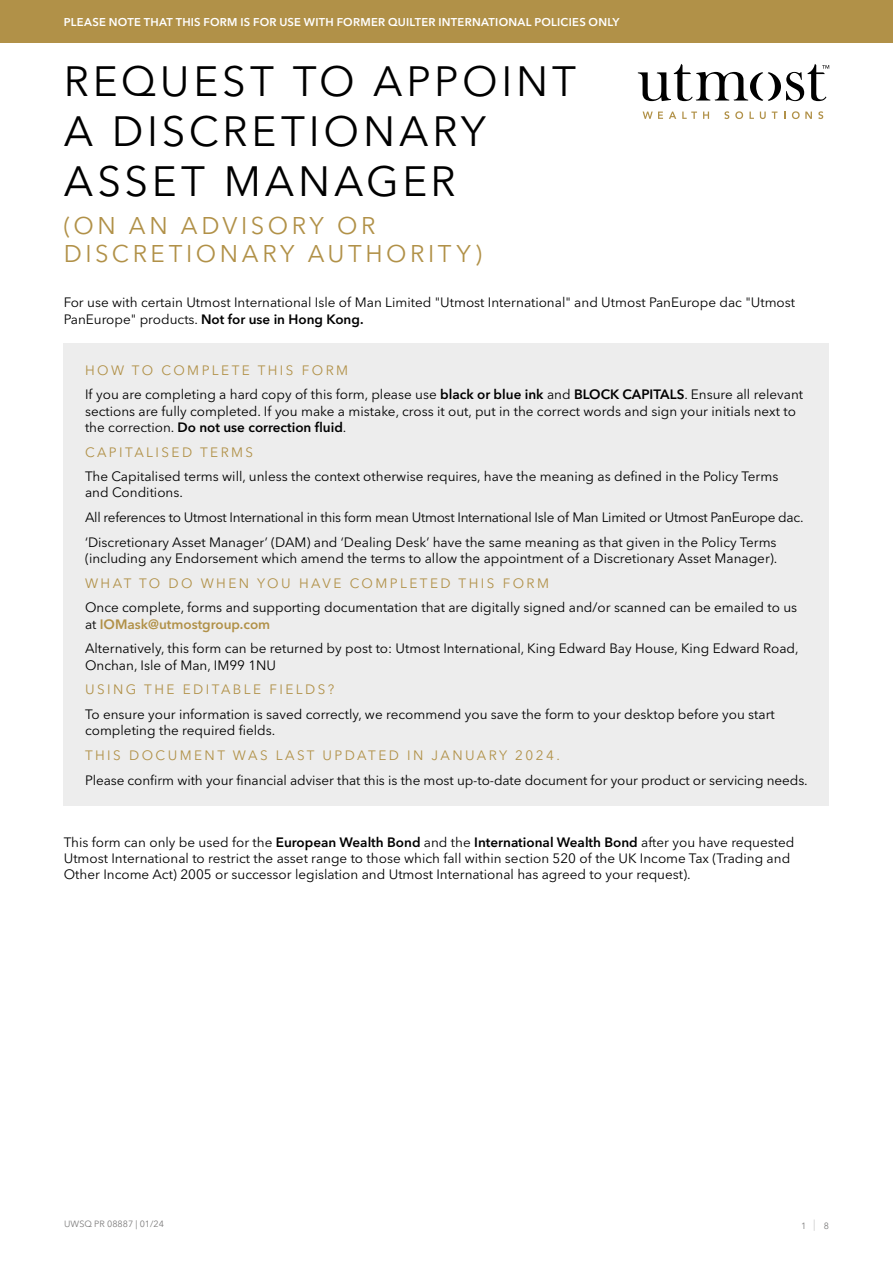
<style>
.page{position:relative;width:893px;height:1263px;background:#fff}
.page>*{position:absolute;margin:0;border:0;box-sizing:border-box;transform-origin:0 0}
.t1{font:42px/50.4px "Avenir Next LT Pro";letter-spacing:.09em;color:#000}
.t2{font:24px/28.8px "Avenir Next LT Pro";letter-spacing:.15em;color:#b19148}
.t3{font:13.5px/16.2px "Avenir Next LT Pro";color:#000}
.t4{font:13.5px/24.8px "Avenir Next LT Pro";letter-spacing:-.02em;color:#000}
.t5{font:13.5px "Avenir Next LT Pro";letter-spacing:.18em;color:#b19148}
.t6{font:600 11.25px "Avenir Next LT Pro";letter-spacing:.02em;color:#fff}
.t7{font:9px "Avenir Next LT Pro";color:#7c7b7b}
.s1{font-weight:600}
.s2{color:#b19148}
.s3{font-weight:600;color:#b19148}
.s4{font-weight:200;font-size:11.25px}
</style>
<div class="page">
<svg style="left:638px;top:64px;width:191px;height:37px"></svg>
<svg style="left:643px;top:112px;width:20px;height:7px"></svg>
<svg style="left:669px;top:112px;width:7px;height:7px"></svg>
<svg style="left:682px;top:112px;width:15px;height:7px"></svg>
<svg style="left:703px;top:112px;width:6px;height:7px"></svg>
<svg style="left:724px;top:111px;width:5px;height:8px"></svg>
<svg style="left:735px;top:111px;width:8px;height:8px"></svg>
<svg style="left:749px;top:112px;width:5px;height:7px"></svg>
<svg style="left:760px;top:112px;width:6px;height:7px"></svg>
<svg style="left:772px;top:112px;width:5px;height:7px"></svg>
<svg style="left:792px;top:111px;width:20px;height:8px"></svg>
<svg style="left:818px;top:111px;width:5px;height:8px"></svg>
<div style="left:64px;top:343px;width:765px;height:463px;background:#ededed"></div>
<div style="left:0;top:0;width:893px;height:43px;background:#b19148"></div>
<p class="t6" style="left:64px;top:15px;width:557px">PLEASE NOTE THAT THIS FORM IS FOR USE WITH FORMER QUILTER INTERNATIONAL POLICIES ONLY</p>
<h1 class="t1" style="left:64px;top:56px;width:514px">REQUEST TO APPOINT<br>A DISCRETIONARY<br>ASSET MANAGER</h1>
<h2 class="t2" style="left:64px;top:211px;width:420px">(ON AN ADVISORY OR<br>DISCRETIONARY AUTHORITY)</h2>
<p class="t3" style="left:64px;top:294px;width:733px">For use with certain Utmost International Isle of Man Limited "Utmost International" and Utmost PanEurope dac "Utmost<br>PanEurope" products. <span class="s1">Not for use in Hong Kong.</span></p>
<p class="t3" style="left:85px;top:358px;width:720px;line-height:24.8px"><span class="s2">HOW TO COMPLETE THIS FORM<br></span>If you are completing a hard copy of this form, please use <span class="s1">black or blue ink</span> and <span class="s1">BLOCK CAPITALS</span>. Ensure all relevant</p>
<p class="t3" style="left:85px;top:403px;width:712px">sections are fully completed. If you make a mistake, cross it out, put in the correct words and sign your initials next to the correction. <span class="s1">Do not use correction fluid</span>.</p>
<p class="t5" style="left:85px;top:444px;width:170px">CAPITALISED TERMS</p>
<p class="t3" style="left:85px;top:468px;width:695px">The Capitalised terms will, unless the context otherwise requires, have the meaning as defined in the Policy Terms and Conditions.</p>
<p class="t4" style="left:85px;top:505px;width:720px">All references to Utmost International in this form mean Utmost International Isle of Man Limited or Utmost PanEurope dac. ‘Discretionary Asset Manager’ (DAM) and ‘Dealing Desk’ have the same meaning as that given in the Policy Terms</p>
<p class="t3" style="left:85px;top:550px;width:694px">(including any Endorsement which amend the terms to allow the appointment of a Discretionary Asset Manager).</p>
<p class="t5" style="left:85px;top:575px;width:465px">WHAT TO DO WHEN YOU HAVE COMPLETED THIS FORM</p>
<p class="t3" style="left:85px;top:600px;width:714px">Once complete, forms and supporting documentation that are digitally signed and/or scanned can be emailed to us at <span class="s3">IOMask@utmostgroup.com</span></p>
<p class="t3" style="left:85px;top:640px;width:715px">Alternatively, this form can be returned by post to: Utmost International, King Edward Bay House, King Edward Road,<br>Onchan, Isle of Man, IM99 1NU</p>
<p class="t5" style="left:85px;top:681px;width:251px">USING THE EDITABLE FIELDS?</p>
<p class="t3" style="left:85px;top:706px;width:691px">To ensure your information is saved correctly, we recommend you save the form to your desktop before you start completing the required fields.</p>
<p class="t5" style="left:85px;top:747px;width:476px">THIS DOCUMENT WAS LAST UPDATED IN JANUARY 2024.</p>
<p class="t3" style="left:85px;top:772px;width:724px">Please confirm with your financial adviser that this is the most up-to-date document for your product or servicing needs.</p>
<p class="t3" style="left:64px;top:834px;width:732px">This form can only be used for the <span class="s1">European Wealth Bond</span> and the <span class="s1">International Wealth Bond</span> after you have requested<br>Utmost International to restrict the asset range to those which fall within section 520 of the UK Income Tax (Trading and<br>Other Income Act) 2005 or successor legislation and Utmost International has agreed to your request).</p>
<p class="t7" style="left:64px;top:1219px;width:101px">UWSQ PR 08887 | 01/24</p>
<p class="t7" style="left:801px;top:1220px;width:30px">1 <span class="s4">|</span> 8</p>
</div>
